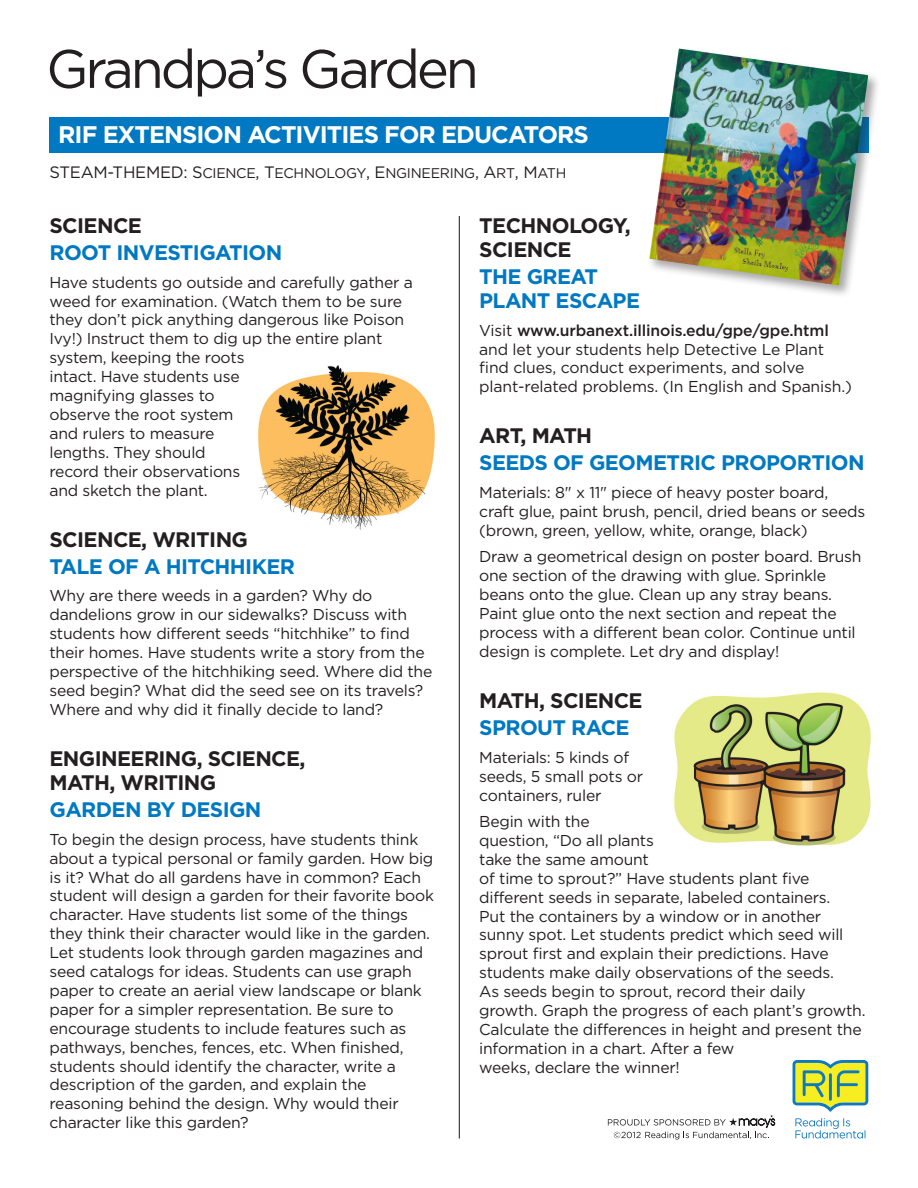
<style>
.page{position:relative;width:918px;height:1188px;background:#fff}
.page>*{position:absolute;margin:0;border:0;box-sizing:border-box;transform-origin:0 0}
.t1{font:54px "Gotham";letter-spacing:-.06em;color:#231f20}
.White_Type_in_Blue_B{font:700 24px "Gotham";letter-spacing:-.04em;color:#fff}
.Blue_Subhead{font:700 21px/24px "Gotham";letter-spacing:-.03em;color:#0079c2}
.Black_Subhead{font:700 21px/24px "Gotham";letter-spacing:-.03em;color:#231f20}
.Blue_Subhead-2{font:700 21px "Gotham";letter-spacing:-.03em;color:#231f20}
.Main_Text{font:15.75px/18.9px "Gotham";letter-spacing:-.015em;color:#231f20}
.Blue_Subhead-3{font:15.75px/18.9px "Gotham";letter-spacing:-.015em;color:#231f20}
.Main_Text-2{font:14.1px "Gotham Book SC850";letter-spacing:-.02em;color:#231f20}
.s1{font-family:"Gotham";font-size:16.5px}
.s2{font-size:16.5px}
.s3{font-weight:500}
</style>
<div class="page">
<img style="left:258px;top:365px;width:177px;height:165px">
<svg style="left:793px;top:1060px;width:75px;height:52px;background:#b4ce6d"></svg>
<svg style="left:795px;top:1118px;width:71px;height:21px"></svg>
<svg style="left:608px;top:1115px;width:167px;height:25px"></svg>
<div style="left:49px;top:117px;width:819px;height:36px;background:#0079c2"></div>
<hr style="left:459px;top:216px;width:1px;height:922px;background:#231f20">
<div style="left:647px;top:46px;width:234px;height:253px;background:#231f20;opacity:.4"></div>
<img style="left:649px;top:49px;width:219px;height:236px">
<img style="left:674px;top:692px;width:197px;height:154px">
<p class="t1" style="left:46px;top:36px;width:434px">Grandpa’s Garden</p>
<p class="White_Type_in_Blue_B" style="left:58px;top:120px;width:532px">RIF EXTENSION ACTIVITIES FOR EDUCATORS</p>
<p class="Main_Text-2" style="left:50px;top:165px;width:518px"><span class="s1">STEAM-THEMED:</span> <span class="s2">S</span>CIENCE<span class="s2">, T</span>ECHNOLOGY<span class="s2">, E</span>NGINEERING<span class="s2">, A</span>RT<span class="s2">, M</span>ATH</p>
<p class="Blue_Subhead-2" style="left:50px;top:213px;width:94px">SCIENCE</p>
<p class="Blue_Subhead" style="left:50px;top:240px;width:234px">ROOT INVESTIGATION</p>
<p class="Main_Text" style="left:50px;top:273px;width:365px">Have students go outside and carefully gather a weed for examination. (Watch them to be sure they don’t pick anything dangerous like Poison<br>Ivy!) Instruct them to dig up the entire plant system, keeping the roots<br>intact. Have students use<br>magnifying glasses to<br>observe the root system<br>and rulers to measure<br>lengths. They should<br>record their observations<br>and sketch the plant.</p>
<p class="Black_Subhead" style="left:50px;top:527px;width:200px">SCIENCE, WRITING</p>
<p class="Blue_Subhead" style="left:50px;top:554px;width:247px">TALE OF A HITCHHIKER</p>
<p class="Blue_Subhead-3" style="left:50px;top:586px;width:384px">Why are there weeds in a garden? Why do dandelions grow in our sidewalks? Discuss with students how different seeds “hitchhike” to find their homes. Have students write a story from the perspective of the hitchhiking seed. Where did the seed begin? What did the seed see on its travels?<br>Where and why did it finally decide to land?</p>
<p class="Black_Subhead" style="left:50px;top:746px;width:258px">ENGINEERING, SCIENCE,<br>MATH, WRITING</p>
<p class="Blue_Subhead" style="left:50px;top:797px;width:214px">GARDEN BY DESIGN</p>
<p class="Main_Text" style="left:50px;top:830px;width:386px">To begin the design process, have students think about a typical personal or family garden. How big is it? What do all gardens have in common? Each student will design a garden for their favorite book character. Have students list some of the things they think their character would like in the garden.<br>Let students look through garden magazines and seed catalogs for ideas. Students can use graph paper to create an aerial view landscape or blank paper for a simpler representation. Be sure to encourage students to include features such as pathways, benches, fences, etc. When finished, students should identify the character, write a description of the garden, and explain the reasoning behind the design. Why would their character like this garden?</p>
<p class="Black_Subhead" style="left:479px;top:213px;width:153px">TECHNOLOGY,<br>SCIENCE</p>
<p class="Blue_Subhead" style="left:479px;top:264px;width:162px">THE GREAT<br>PLANT ESCAPE</p>
<p class="Blue_Subhead-3" style="left:479px;top:321px;width:374px">Visit <span class="s3">www.urbanext.illinois.edu/gpe/gpe.html </span>and let your students help Detective Le Plant find clues, conduct experiments, and solve plant-related problems. (In English and Spanish.)</p>
<p class="Black_Subhead" style="left:479px;top:424px;width:115px">ART, MATH</p>
<p class="Blue_Subhead" style="left:479px;top:451px;width:387px">SEEDS OF GEOMETRIC PROPORTION</p>
<p class="Main_Text" style="left:479px;top:483px;width:387px">Materials: 8" x 11" piece of heavy poster board, craft glue, paint brush, pencil, dried beans or seeds (brown, green, yellow, white, orange, black)</p>
<p class="Main_Text" style="left:479px;top:547px;width:384px">Draw a geometrical design on poster board. Brush one section of the drawing with glue. Sprinkle beans onto the glue. Clean up any stray beans.<br>Paint glue onto the next section and repeat the process with a different bean color. Continue until design is complete. Let dry and display!</p>
<p class="Black_Subhead" style="left:479px;top:688px;width:165px">MATH, SCIENCE</p>
<p class="Blue_Subhead" style="left:479px;top:715px;width:152px">SPROUT RACE</p>
<p class="Main_Text" style="left:479px;top:748px;width:165px">Materials: 5 kinds of seeds, 5 small pots or containers, ruler</p>
<p class="Main_Text" style="left:479px;top:812px;width:388px">Begin with the<br>question, “Do all plants<br>take the same amount<br>of time to sprout?” Have students plant five different seeds in separate, labeled containers.<br>Put the containers by a window or in another sunny spot. Let students predict which seed will sprout first and explain their predictions. Have students make daily observations of the seeds.<br>As seeds begin to sprout, record their daily growth. Graph the progress of each plant’s growth.<br>Calculate the differences in height and present the information in a chart. After a few<br>weeks, declare the winner!</p>
</div>
